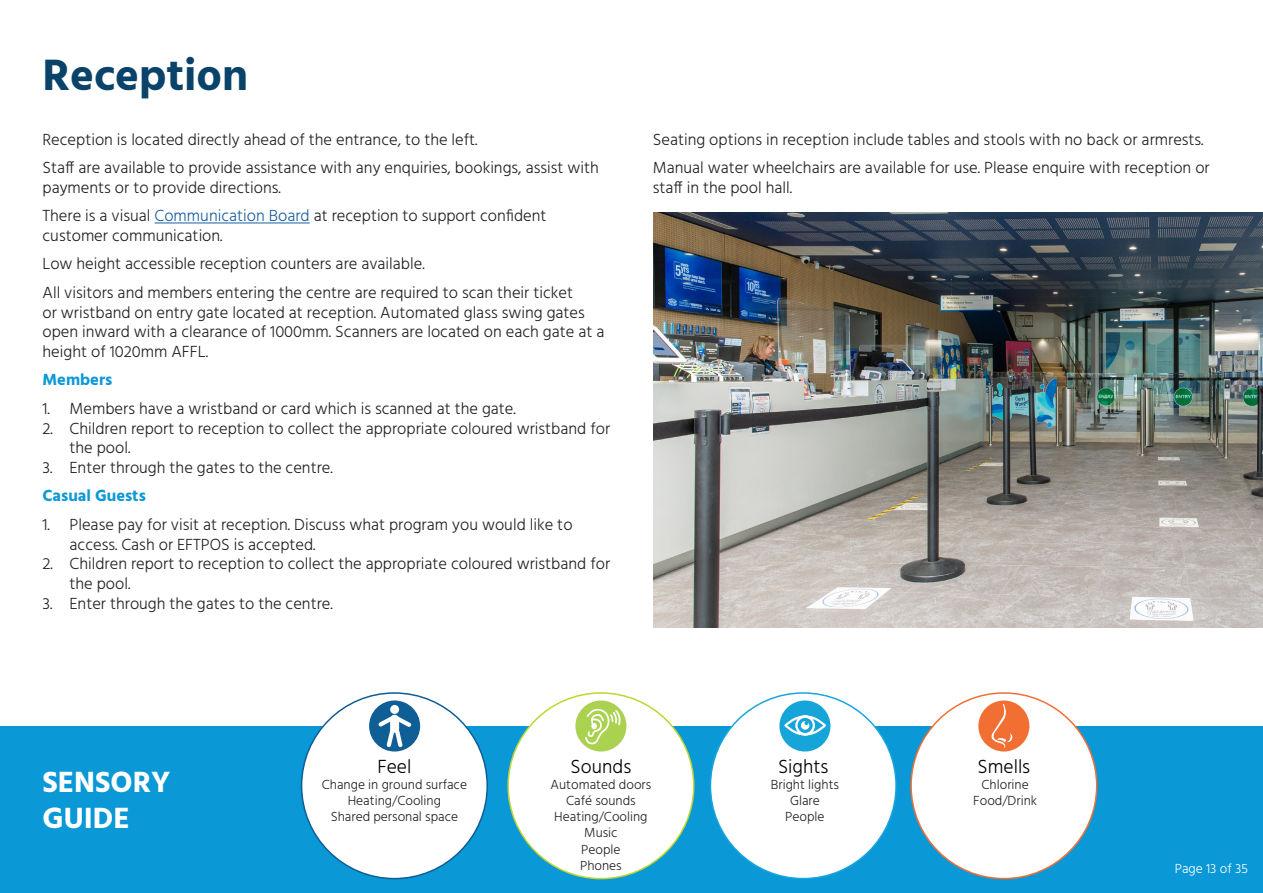
<style>
.page{position:relative;width:1263px;height:893px;background:#fff}
.page>*{position:absolute;margin:0;border:0;box-sizing:border-box;transform-origin:0 0}
.t1{font:700 45px "Hind";color:#094369}
.t2{font:700 30px "Hind";color:#fff}
.t3{font:300 19.5px "Hind";color:#000}
.t4{font:300 16.5px/19.8px "Hind";color:#231f20}
.t5{font:700 16.5px "Hind";color:#0a98d7}
.t6{font:300 13.5px "Hind";color:#231f20}
.t7{font:300 13.5px "Hind";color:#fff}
.s1{color:#175d9e}
</style>
<div class="page">
<div style="left:0;top:726px;width:1263px;height:167px;background:#0a98d7"></div>
<div style="left:508px;top:693px;width:186px;height:186px;background:#fff;border-radius:50%"></div>
<div style="left:911px;top:693px;width:186px;height:186px;background:#fff;border-radius:50%"></div>
<div style="left:302px;top:693px;width:185px;height:186px;background:#fff;border-radius:50%"></div>
<div style="left:710px;top:693px;width:186px;height:186px;background:#fff;border-radius:50%"></div>
<div style="left:369px;top:700px;width:51px;height:51px;background:#0f5e96;border-radius:50%"></div>
<div style="left:390px;top:705px;width:9px;height:9px;background:#fff;border-radius:50%"></div>
<svg style="left:375px;top:711px;width:40px;height:39px"></svg>
<div style="left:575px;top:700px;width:51px;height:51px;background:#aad150;border-radius:50%"></div>
<svg style="left:585px;top:708px;width:35px;height:37px"></svg>
<div style="left:779px;top:700px;width:51px;height:51px;background:#16a5d8;border-radius:50%"></div>
<svg style="left:784px;top:715px;width:43px;height:21px"></svg>
<div style="left:978px;top:700px;width:51px;height:51px;background:#f26f34;border-radius:50%"></div>
<svg style="left:987px;top:704px;width:26px;height:45px"></svg>
<hr style="left:155px;top:223px;width:155px;height:1px;background:#175d9e">
<img style="left:654px;top:213px;width:609px;height:414px">
<p class="t1" style="left:43px;top:48px;width:207px">Reception</p>
<p class="t4" style="left:43px;top:130px;width:437px">Reception is located directly ahead of the entrance, to the left.</p>
<p class="t4" style="left:43px;top:159px;width:558px">Staff are available to provide assistance with any enquiries, bookings, assist with payments or to provide directions.</p>
<p class="t4" style="left:43px;top:207px;width:505px">There is a visual <span class="s1">Communication Board</span> at reception to support confident customer communication.</p>
<p class="t4" style="left:43px;top:255px;width:384px">Low height accessible reception counters are available.</p>
<p class="t4" style="left:43px;top:283px;width:563px">All visitors and members entering the centre are required to scan their ticket<br>or wristband on entry gate located at reception. Automated glass swing gates open inward with a clearance of 1000mm. Scanners are located on each gate at a height of 1020mm AFFL.</p>
<p class="t5" style="left:43px;top:370px;width:71px">Members</p>
<p class="t4" style="left:43px;top:399px;width:475px">1. Members have a wristband or card which is scanned at the gate.</p>
<p class="t4" style="left:70px;top:419px;width:542px;text-indent:-27px">2. Children report to reception to collect the appropriate coloured wristband for the pool.</p>
<p class="t4" style="left:43px;top:459px;width:292px">3. Enter through the gates to the centre.</p>
<p class="t5" style="left:43px;top:486px;width:105px">Casual Guests</p>
<p class="t4" style="left:70px;top:515px;width:505px;text-indent:-27px">1. Please pay for visit at reception. Discuss what program you would like to access. Cash or EFTPOS is accepted.</p>
<p class="t4" style="left:70px;top:555px;width:542px;text-indent:-27px">2. Children report to reception to collect the appropriate coloured wristband for the pool.</p>
<p class="t4" style="left:43px;top:594px;width:292px">3. Enter through the gates to the centre.</p>
<p class="t4" style="left:653px;top:130px;width:552px">Seating options in reception include tables and stools with no back or armrests.</p>
<p class="t4" style="left:653px;top:159px;width:558px">Manual water wheelchairs are available for use. Please enquire with reception or staff in the pool hall.</p>
<p class="t2" style="left:43px;top:764px;width:129px">SENSORY</p>
<p class="t2" style="left:43px;top:800px;width:89px">GUIDE</p>
<p class="t3" style="left:377px;top:754px;width:35px">Feel</p>
<p class="t3" style="left:571px;top:754px;width:62px">Sounds</p>
<p class="t3" style="left:778px;top:754px;width:52px">Sights</p>
<p class="t3" style="left:977px;top:754px;width:54px">Smells</p>
<p class="t6" style="left:322px;top:775px;width:147px">Change in ground surface</p>
<p class="t6" style="left:348px;top:792px;width:95px">Heating/Cooling</p>
<p class="t6" style="left:331px;top:808px;width:129px">Shared personal space</p>
<p class="t6" style="left:551px;top:775px;width:102px">Automated doors</p>
<p class="t6" style="left:566px;top:792px;width:71px">Café sounds</p>
<p class="t6" style="left:554px;top:808px;width:95px">Heating/Cooling</p>
<p class="t6" style="left:584px;top:824px;width:35px">Music</p>
<p class="t6" style="left:581px;top:840px;width:41px">People</p>
<p class="t6" style="left:580px;top:856px;width:43px">Phones</p>
<p class="t6" style="left:771px;top:775px;width:70px">Bright lights</p>
<p class="t6" style="left:790px;top:792px;width:31px">Glare</p>
<p class="t6" style="left:785px;top:808px;width:41px">People</p>
<p class="t6" style="left:981px;top:775px;width:49px">Chlorine</p>
<p class="t6" style="left:973px;top:792px;width:65px">Food/Drink</p>
<p class="t7" style="left:1175px;top:860px;width:75px">Page 13 of 35</p>
</div>
